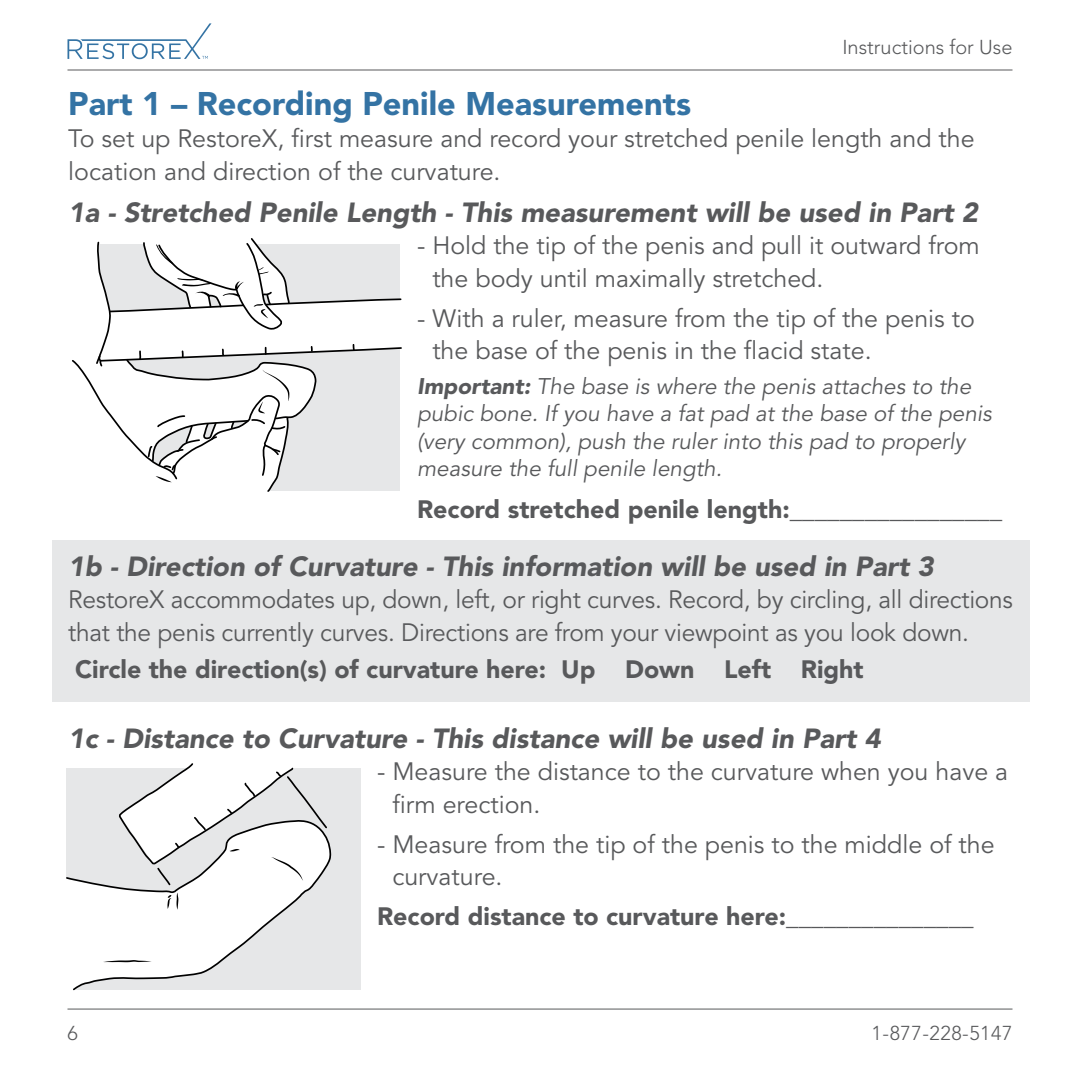
<style>
.page{position:relative;width:1080px;height:1080px;background:#fff}
.page>*{position:absolute;margin:0;border:0;box-sizing:border-box;transform-origin:0 0}
.t1{font:900 32.5px "Avenir";color:#3473a4}
.t2{font:italic 900 27.5px "Avenir";color:#58595b}
.t3{font:25px/32.5px "Avenir";color:#58595b}
.t4{font:900 25px "Avenir";color:#58595b}
.t5{font:italic 22.5px/27.5px "Avenir";color:#58595b}
.t6{font:300 20px "Avenir";color:#58595b}
.t7{font:300 20px "Avenir";letter-spacing:.025em;color:#58595b}
.s1{font-weight:900}
.s2{font-weight:300}
</style>
<div class="page">
<svg style="left:68px;top:23px;width:144px;height:36px"></svg>
<hr style="left:68px;top:70px;width:944px;height:1px;background:#58595b">
<hr style="left:68px;top:1009px;width:944px;height:1px;background:#58595b">
<div style="left:52px;top:540px;width:978px;height:162px;background:#e6e7e8"></div>
<div style="left:66px;top:768px;width:295px;height:221px;background:#e6e7e8"></div>
<svg style="left:66px;top:763px;width:266px;height:228px"></svg>
<svg style="left:72px;top:238px;width:330px;height:254px"></svg>
<p class="t6" style="left:842px;top:35px;width:172px">Instructions for Use</p>
<h1 class="t1" style="left:68px;top:84px;width:624px">Part 1 – Recording Penile Measurements</h1>
<p class="t3" style="left:68px;top:123px;width:908px">To set up RestoreX, first measure and record your stretched penile length and the location and direction of the curvature.</p>
<p class="t2" style="left:68px;top:196px;width:911px">1a - Stretched Penile Length - This measurement will be used in Part 2</p>
<p class="t3" style="left:432px;top:230px;width:549px;text-indent:-15px">- Hold the tip of the penis and pull it outward from the body until maximally stretched.</p>
<p class="t3" style="left:432px;top:302px;width:544px;text-indent:-15px">- With a ruler, measure from the tip of the penis to the base of the penis in the flacid state.</p>
<p class="t5" style="left:417px;top:373px;width:576px"><span class="s1">Important:</span> The base is where the penis attaches to the pubic bone. If you have a fat pad at the base of the penis (very common), push the ruler into this pad to properly measure the full penile length.</p>
<p class="t4" style="left:417px;top:495px;width:587px">Record stretched penile length:<span class="s2">_________________</span></p>
<p class="t2" style="left:68px;top:549px;width:867px">1b - Direction of Curvature - This information will be used in Part 3</p>
<p class="t3" style="left:68px;top:584px;width:946px">RestoreX accommodates up, down, left, or right curves. Record, by circling, all directions that the penis currently curves. Directions are from your viewpoint as you look down.</p>
<p class="t4" style="left:75px;top:654px;width:790px">Circle the direction(s) of curvature here: Up Down Left Right</p>
<p class="t2" style="left:68px;top:722px;width:814px">1c - Distance to Curvature - This distance will be used in Part 4</p>
<p class="t3" style="left:392px;top:756px;width:617px;text-indent:-15px">- Measure the distance to the curvature when you have a firm erection.</p>
<p class="t3" style="left:392px;top:828px;width:604px;text-indent:-15px">- Measure from the tip of the penis to the middle of the curvature.</p>
<p class="t4" style="left:377px;top:901px;width:598px">Record distance to curvature here:<span class="s2">_______________</span></p>
<p class="t6" style="left:68px;top:1022px;width:12px">6</p>
<p class="t7" style="left:872px;top:1022px;width:142px">1-877-228-5147</p>
</div>
